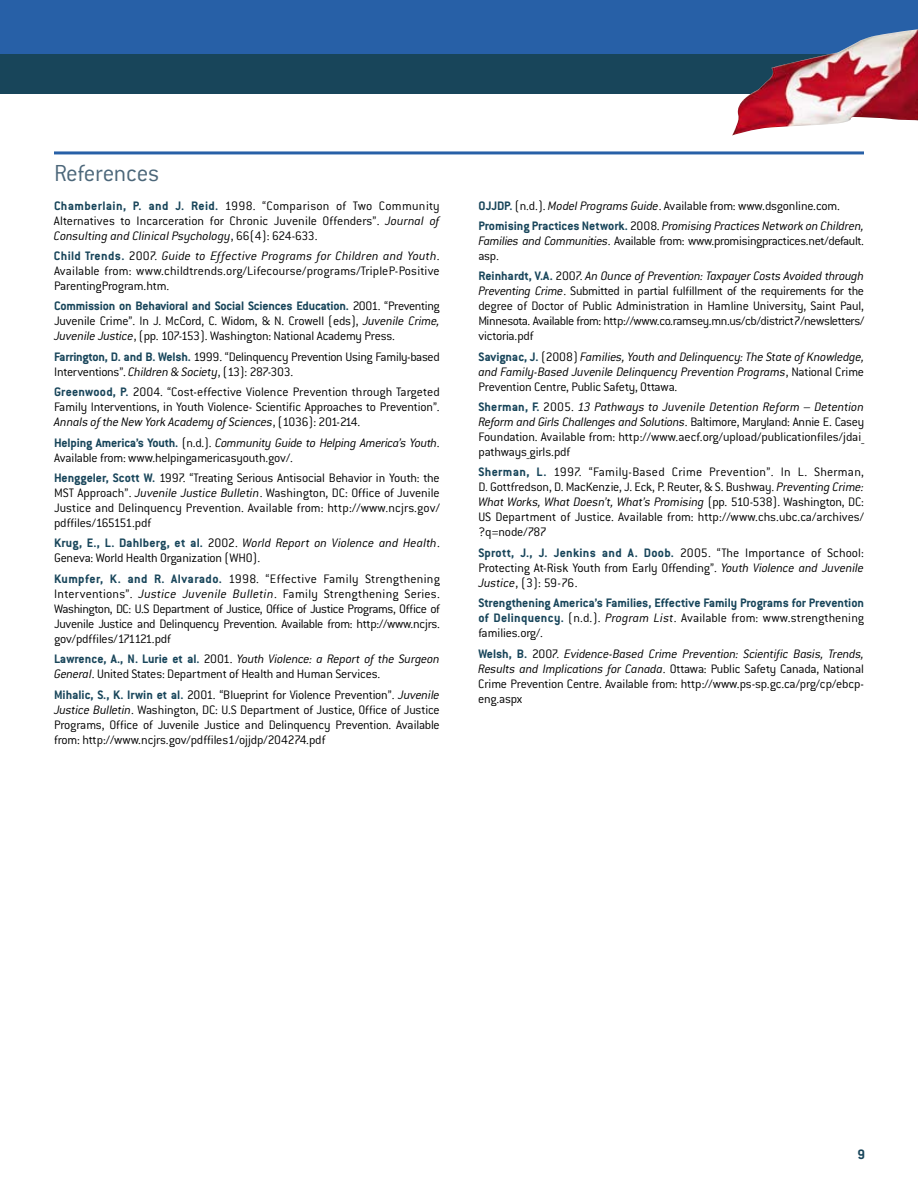
<style>
.page{position:relative;width:918px;height:1188px;background:#fff}
.page>*{position:absolute;margin:0;border:0;box-sizing:border-box;transform-origin:0 0}
.t1{font:300 25.5px "Conduit ITC";color:#4c677a}
.t2{font:700 15px "Conduit ITC";color:#18455a}
.t3{font:300 13.5px/15px "Conduit ITC";letter-spacing:-.015em;color:#000;text-align:justify}
.t4{font:italic 300 13.5px/15px "Conduit ITC";letter-spacing:-.01em;color:#000}
.t5{font:700 13.5px/15px "Conduit ITC";letter-spacing:-.015em;color:#18455a;text-align:justify}
.s1{font-weight:700;color:#18455a}
.s2{font-style:italic}
.s3{font-family:"Frutiger";font-style:italic;font-size:12.15px}
.s4{font-weight:700;font-style:normal;color:#18455a}
.s5{font-style:normal}
.s6{font-weight:300;color:#000}
.s7{font-weight:300;font-style:italic;color:#000}
</style>
<div class="page">
<div style="left:0;top:0;width:918px;height:56px;background:#2760a7"></div>
<div style="left:0;top:54px;width:918px;height:40px;background:#18455a"></div>
<img style="left:732px;top:29px;width:186px;height:107px">
<hr style="left:54px;top:151px;width:810px;height:3px;background:#2760a7">
<h1 class="t1" style="left:54px;top:160px;width:107px">References</h1>
<p class="t3" style="left:54px;top:198px;width:387px"><span class="s1">Chamberlain, P. and J. Reid.</span> 1998. “Comparison of Two Community Alternatives to Incarceration for Chronic Juvenile Offenders”. <span class="s2">Journal of Consulting and Clinical Psychology</span>, 66(4): 624-633.</p>
<p class="t3" style="left:54px;top:248px;width:387px"><span class="s1">Child Trends.</span> 2007. <span class="s2">Guide to</span> <span class="s3">E</span><span class="s2">ffective Programs for Children and Youth</span>.<br>Available from: www.childtrends.org/Lifecourse/programs/TripleP-Positive ParentingProgram.htm.</p>
<p class="t3" style="left:54px;top:299px;width:387px"><span class="s1">Commission on Behavioral and Social Sciences Education.</span> 2001. “Preventing Juvenile Crime”. In J. McCord, C. Widom, &amp; N. Crowell (eds), <span class="s2">Juvenile Crime, Juvenile Justice</span>, (pp. 107-153). Washington: National Academy Press.</p>
<p class="t3" style="left:54px;top:349px;width:387px"><span class="s1">Farrington, D. and B. Welsh.</span> 1999. “Delinquency Prevention Using Family-based<br>Interventions”. <span class="s2">Children &amp; Society</span>, (13): 287-303.</p>
<p class="t3" style="left:54px;top:384px;width:387px"><span class="s1">Greenwood, P.</span> 2004. “Cost-effective Violence Prevention through Targeted Family Interventions, in Youth Violence- Scientific Approaches to Prevention”.<br><span class="s2">Annals of the New York Academy of Sciences</span>, (1036): 201-214.</p>
<p class="t3" style="left:54px;top:435px;width:387px"><span class="s1">Helping America’s Youth.</span> (n.d.). <span class="s2">Community Guide to Helping America’s Youth</span>.<br>Available from: www.helpingamericasyouth.gov/.</p>
<p class="t3" style="left:54px;top:470px;width:387px"><span class="s1">Henggeler, Scott W.</span> 1997. “Treating Serious Antisocial Behavior in Youth: the MST Approach”. <span class="s2">Juvenile Justice Bulletin</span>. Washington, DC: Office of Juvenile Justice and Delinquency Prevention. Available from: http://www.ncjrs.gov/ pdffiles/165151.pdf</p>
<p class="t3" style="left:54px;top:536px;width:387px"><span class="s1">Krug, E., L. Dahlberg, et al.</span> 2002. <span class="s2">World Report on Violence and Health</span>.<br>Geneva: World Health Organization (WHO).</p>
<p class="t3" style="left:54px;top:571px;width:387px"><span class="s1">Kumpfer, K. and R. Alvarado.</span> 1998. “Effective Family Strengthening Interventions”. <span class="s2">Justice Juvenile Bulletin</span>. Family Strengthening Series.<br>Washington, DC: U.S Department of Justice, Office of Justice Programs, Office of Juvenile Justice and Delinquency Prevention. Available from: http://www.ncjrs. gov/pdffiles/171121.pdf</p>
<p class="t3" style="left:54px;top:651px;width:387px"><span class="s1">Lawrence, A., N. Lurie et al.</span> 2001. <span class="s2">Youth Violence: a Report of the Surgeon<br>General</span>. United States: Department of Health and Human Services.</p>
<p class="t3" style="left:54px;top:687px;width:387px"><span class="s1">Mihalic, S., K. Irwin et al.</span> 2001. “Blueprint for Violence Prevention”. <span class="s2">Juvenile Justice Bulletin</span>. Washington, DC: U.S Department of Justice, Office of Justice Programs, Office of Juvenile Justice and Delinquency Prevention. Available from: http://www.ncjrs.gov/pdffiles1/ojjdp/204274.pdf</p>
<p class="t4" style="left:478px;top:195px;width:387px;line-height:20.4px"><span class="s4">OJJDP.</span> <span class="s5">(n.d.).</span> Model Programs Guide<span class="s5">. Available from: www.dsgonline.com.<br></span><span class="s4">Promising Practices Network.</span> <span class="s5">2008.</span> Promising Practices Network on Children,</p>
<p class="t3" style="left:478px;top:233px;width:387px"><span class="s2">Families and Communities</span>. Available from: www.promisingpractices.net/default. asp.</p>
<p class="t3" style="left:478px;top:269px;width:387px"><span class="s1">Reinhardt, V.A.</span> 2007. <span class="s2">An Ounce of Prevention: Taxpayer Costs Avoided through Preventing Crime</span>. Submitted in partial fulfillment of the requirements for the degree of Doctor of Public Administration in Hamline University, Saint Paul, Minnesota. Available from: http://www.co.ramsey.mn.us/cb/district7/newsletters/ victoria.pdf</p>
<p class="t4" style="left:478px;top:349px;width:387px;text-align:justify"><span class="s4">Savignac, J.</span> <span class="s5">(2008)</span> Families, Youth and Delinquency: The State of Knowledge, and Family-Based Juvenile Delinquency Prevention Programs<span class="s5">, National Crime Prevention Centre, Public Safety, Ottawa.</span></p>
<p class="t3" style="left:478px;top:399px;width:387px"><span class="s1">Sherman, F.</span> 2005. <span class="s2">13 Pathways to Juvenile Detention Reform – Detention Reform and Girls Challenges and Solutions</span>. Baltimore, Maryland: Annie E. Casey Foundation. Available from: http://www.aecf.org/upload/publicationfiles/jdai_ pathways_girls.pdf</p>
<p class="t3" style="left:478px;top:465px;width:387px"><span class="s1">Sherman, L.</span> 1997. “Family-Based Crime Prevention”. In L. Sherman, D. Gottfredson, D. MacKenzie, J. Eck, P. Reuter, &amp; S. Bushway. <span class="s2">Preventing Crime:<br>What Works, What Doesn’t, What’s Promising</span> (pp. 510-538). Washington, DC:<br>US Department of Justice. Available from: http://www.chs.ubc.ca/archives/ ?q=node/787</p>
<p class="t3" style="left:478px;top:545px;width:387px"><span class="s1">Sprott, J., J. Jenkins and A. Doob.</span> 2005. “The Importance of School:<br>Protecting At-Risk Youth from Early Offending”. <span class="s2">Youth Violence and Juvenile Justice</span>, (3): 59-76.</p>
<p class="t5" style="left:478px;top:595px;width:387px">Strengthening America’s Families, Effective Family Programs for Prevention of Delinquency. <span class="s6">(n.d.).</span> <span class="s7">Program List</span><span class="s6">. Available from: www.strengthening families.org/.</span></p>
<p class="t3" style="left:478px;top:646px;width:387px"><span class="s1">Welsh, B.</span> 2007. <span class="s3">E</span><span class="s2">vidence-Based Crime Prevention: Scientific Basis, Trends, Results and Implications for Canada</span>. Ottawa: Public Safety Canada, National Crime Prevention Centre. Available from: http://www.ps-sp.gc.ca/prg/cp/ebcp&shy;eng.aspx</p>
<p class="t2" style="left:858px;top:1145px;width:9px">9</p>
</div>
